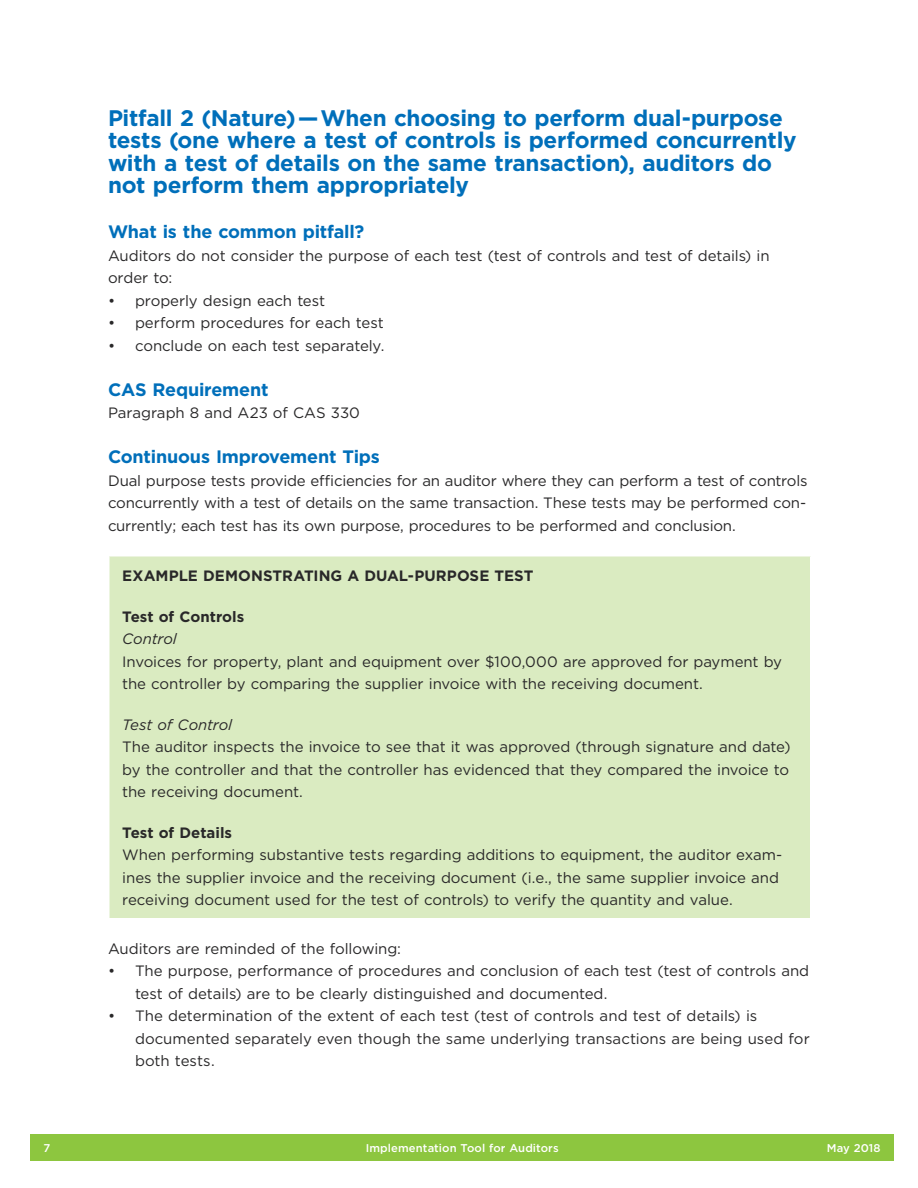
<style>
.page{position:relative;width:918px;height:1188px;background:#fff}
.page>*{position:absolute;margin:0;border:0;box-sizing:border-box;transform-origin:0 0}
.t1{font:700 22.5px/22.5px "Gotham";letter-spacing:-.015em;color:#006fba}
.t2{font:700 18px "Gotham";letter-spacing:-.01em;color:#006fba}
.t3{font:15px/22.5px "Gotham";letter-spacing:-.005em;color:#292829}
.t4{font:700 15px "Gotham";color:#292829}
.t5{font:italic 15px "Gotham";letter-spacing:-.01em;color:#292829}
.t6{font:500 11.25px "Gotham";letter-spacing:.01em;color:#fff}
</style>
<div class="page">
<div style="left:30px;top:1134px;width:864px;height:27px;background:#8dc63f"></div>
<div style="left:109px;top:556px;width:702px;height:363px;background:#daebc1"></div>
<hr style="left:108px;top:556px;width:2px;height:362px;background:#fff">
<hr style="left:810px;top:556px;width:2px;height:362px;background:#fff">
<hr style="left:108px;top:918px;width:704px;height:1px;background:#fff">
<h1 class="t1" style="left:108px;top:107px;width:690px">Pitfall 2 (Nature) — When choosing to perform dual-purpose tests (one where a test of controls is performed concurrently with a test of details on the same transaction), auditors do not perform them appropriately</h1>
<p class="t2" style="left:108px;top:220px;width:258px">What is the common pitfall?</p>
<p class="t3" style="left:108px;top:244px;width:663px">Auditors do not consider the purpose of each test (test of controls and test of details) in order to:</p>
<p class="t3" style="left:108px;top:289px;width:219px">• properly design each test</p>
<p class="t3" style="left:108px;top:312px;width:277px">• perform procedures for each test</p>
<p class="t3" style="left:108px;top:334px;width:278px">• conclude on each test separately.</p>
<p class="t2" style="left:108px;top:378px;width:162px">CAS Requirement</p>
<p class="t3" style="left:108px;top:402px;width:253px">Paragraph 8 and A23 of CAS 330</p>
<p class="t2" style="left:108px;top:445px;width:273px">Continuous Improvement Tips</p>
<p class="t3" style="left:108px;top:469px;width:701px;text-align:justify">Dual purpose tests provide efficiencies for an auditor where they can perform a test of controls concurrently with a test of details on the same transaction. These tests may be performed con&shy;currently; each test has its own purpose, procedures to be performed and conclusion.</p>
<p class="t4" style="left:122px;top:566px;width:413px">EXAMPLE DEMONSTRATING A DUAL-PURPOSE TEST</p>
<p class="t4" style="left:122px;top:606px;width:124px">Test of Controls</p>
<p class="t5" style="left:122px;top:629px;width:56px">Control</p>
<p class="t3" style="left:122px;top:650px;width:661px">Invoices for property, plant and equipment over $100,000 are approved for payment by the controller by comparing the supplier invoice with the receiving document.</p>
<p class="t5" style="left:122px;top:715px;width:111px">Test of Control</p>
<p class="t3" style="left:122px;top:735px;width:670px;text-align:justify">The auditor inspects the invoice to see that it was approved (through signature and date) by the controller and that the controller has evidenced that they compared the invoice to the receiving document.</p>
<p class="t4" style="left:122px;top:822px;width:111px">Test of Details</p>
<p class="t3" style="left:122px;top:843px;width:661px">When performing substantive tests regarding additions to equipment, the auditor exam&shy;ines the supplier invoice and the receiving document (i.e., the same supplier invoice and receiving document used for the test of controls) to verify the quantity and value.</p>
<p class="t3" style="left:108px;top:937px;width:295px">Auditors are reminded of the following:</p>
<p class="t3" style="left:135px;top:960px;width:676px;text-indent:-27px">• The purpose, performance of procedures and conclusion of each test (test of controls and test of details) are to be clearly distinguished and documented.</p>
<p class="t3" style="left:135px;top:1005px;width:676px;text-indent:-27px">• The determination of the extent of each test (test of controls and test of details) is documented separately even though the same underlying transactions are being used for both tests.</p>
<p class="t6" style="left:44px;top:1141px;width:8px">7</p>
<p class="t6" style="left:366px;top:1141px;width:195px">Implementation Tool for Auditors</p>
<p class="t6" style="left:827px;top:1141px;width:55px">May 2018</p>
</div>
